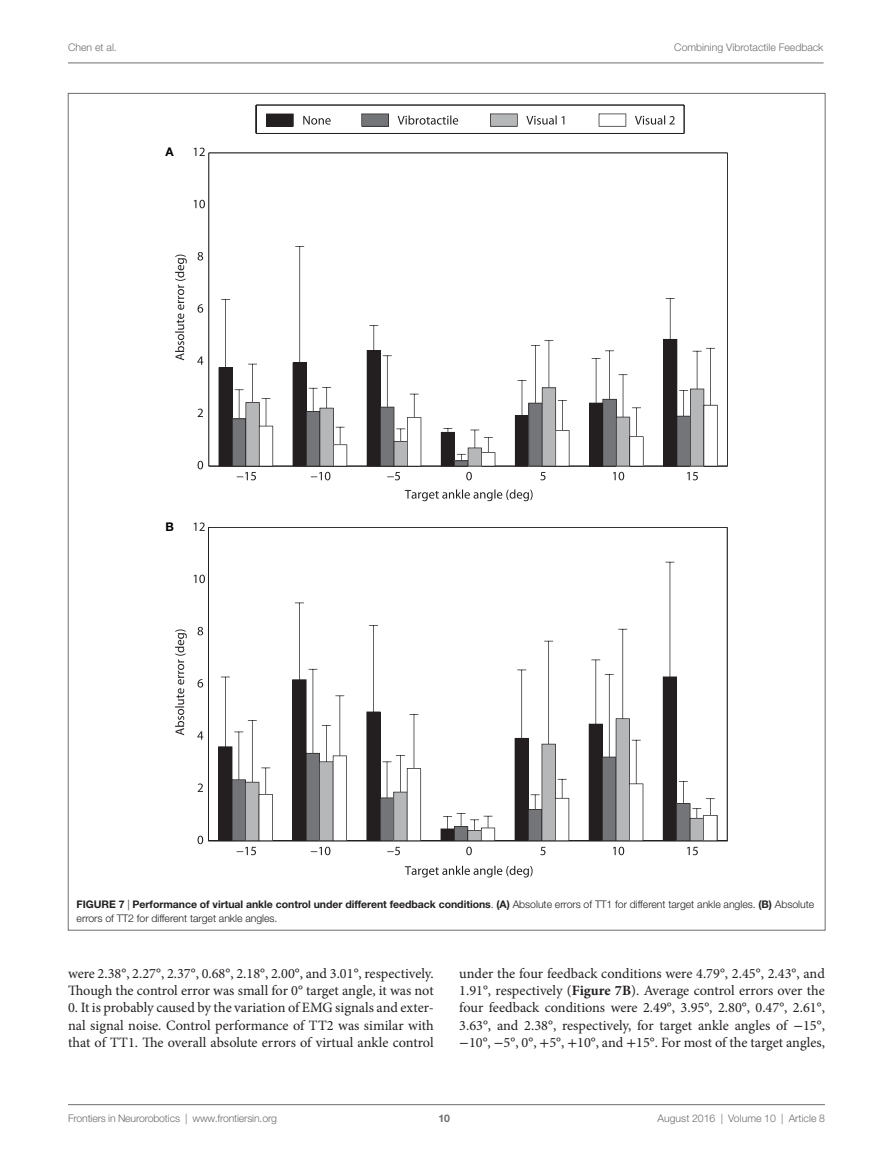
<style>
.page{position:relative;width:893px;height:1170px;background:#fff}
.page>*{position:absolute;margin:0;border:0;box-sizing:border-box;transform-origin:0 0}
.t1{font:14.25px/17.2px "Minion Pro";color:#231f20;text-align:justify}
.t2{font:700 12px "Helvetica Neue LT Std";color:#000}
.t3{font:300 10.5px/14.2px "Helvetica Neue LT Std";letter-spacing:-.005em;color:#231f20}
.t4{font:300 10.5px "Helvetica Neue LT Std";color:#6c6d70}
.t5{font:700 10.5px "Helvetica Neue LT Std";color:#6c6d70}
.s1{font-weight:700}
.s2{font-family:"STIX General"}
</style>
<div class="page">
<svg style="left:208px;top:152px;width:520px;height:187px"></svg>
<svg style="left:237px;top:472px;width:19px;height:8px"></svg>
<svg style="left:311px;top:472px;width:19px;height:8px"></svg>
<svg style="left:387px;top:472px;width:13px;height:8px"></svg>
<svg style="left:466px;top:472px;width:6px;height:8px"></svg>
<svg style="left:540px;top:472px;width:5px;height:8px"></svg>
<svg style="left:613px;top:472px;width:11px;height:8px"></svg>
<svg style="left:687px;top:472px;width:11px;height:8px"></svg>
<svg style="left:198px;top:461px;width:5px;height:8px"></svg>
<svg style="left:198px;top:408px;width:5px;height:9px"></svg>
<svg style="left:197px;top:356px;width:6px;height:9px"></svg>
<svg style="left:198px;top:304px;width:5px;height:9px"></svg>
<svg style="left:198px;top:252px;width:5px;height:8px"></svg>
<svg style="left:194px;top:200px;width:11px;height:8px"></svg>
<svg style="left:194px;top:148px;width:11px;height:8px"></svg>
<hr style="left:208px;top:153px;width:1px;height:313px;background:#231f20">
<hr style="left:727px;top:153px;width:1px;height:313px;background:#231f20">
<hr style="left:209px;top:152px;width:518px;height:1px;background:#231f20">
<svg style="left:209px;top:339px;width:518px;height:127px"></svg>
<svg style="left:219px;top:367px;width:54px;height:99px"></svg>
<svg style="left:293px;top:362px;width:54px;height:104px"></svg>
<svg style="left:367px;top:350px;width:54px;height:116px"></svg>
<svg style="left:441px;top:432px;width:54px;height:34px"></svg>
<svg style="left:515px;top:387px;width:54px;height:79px"></svg>
<svg style="left:589px;top:399px;width:55px;height:67px"></svg>
<svg style="left:677px;top:388px;width:41px;height:78px"></svg>
<svg style="left:405px;top:489px;width:128px;height:12px"></svg>
<svg style="left:175px;top:254px;width:12px;height:106px"></svg>
<svg style="left:256px;top:106px;width:1px;height:27px"></svg>
<svg style="left:684px;top:105px;width:1px;height:28px"></svg>
<hr style="left:256px;top:133px;width:428px;height:1px;background:#231f20">
<hr style="left:256px;top:105px;width:428px;height:1px;background:#231f20">
<svg style="left:303px;top:116px;width:28px;height:9px"></svg>
<svg style="left:266px;top:113px;width:28px;height:14px"></svg>
<svg style="left:398px;top:115px;width:60px;height:10px"></svg>
<svg style="left:361px;top:113px;width:28px;height:14px"></svg>
<svg style="left:526px;top:115px;width:38px;height:10px"></svg>
<svg style="left:490px;top:113px;width:28px;height:14px"></svg>
<svg style="left:635px;top:115px;width:40px;height:10px"></svg>
<svg style="left:599px;top:113px;width:27px;height:14px"></svg>
<svg style="left:198px;top:835px;width:5px;height:9px"></svg>
<svg style="left:198px;top:783px;width:5px;height:8px"></svg>
<svg style="left:197px;top:731px;width:6px;height:8px"></svg>
<svg style="left:198px;top:679px;width:5px;height:8px"></svg>
<svg style="left:198px;top:626px;width:5px;height:9px"></svg>
<svg style="left:194px;top:574px;width:11px;height:9px"></svg>
<svg style="left:194px;top:522px;width:11px;height:9px"></svg>
<svg style="left:405px;top:865px;width:128px;height:12px"></svg>
<svg style="left:175px;top:629px;width:12px;height:106px"></svg>
<svg style="left:208px;top:528px;width:519px;height:313px"></svg>
<hr style="left:208px;top:527px;width:1px;height:313px;background:#231f20">
<hr style="left:727px;top:527px;width:1px;height:313px;background:#231f20">
<hr style="left:209px;top:527px;width:518px;height:1px;background:#231f20">
<svg style="left:209px;top:676px;width:518px;height:165px"></svg>
<svg style="left:218px;top:746px;width:55px;height:109px"></svg>
<svg style="left:292px;top:679px;width:55px;height:176px"></svg>
<svg style="left:366px;top:711px;width:55px;height:144px"></svg>
<svg style="left:441px;top:826px;width:54px;height:29px"></svg>
<svg style="left:515px;top:737px;width:54px;height:118px"></svg>
<svg style="left:589px;top:718px;width:54px;height:137px"></svg>
<svg style="left:676px;top:803px;width:41px;height:52px"></svg>
<hr style="left:68px;top:63px;width:756px;height:1px;background:#6c6d70">
<hr style="left:68px;top:1104px;width:757px;height:1px;background:#6c6d70">
<p class="t4" style="left:68px;top:41px;width:50px">Chen et al.</p>
<p class="t4" style="left:674px;top:41px;width:151px">Combining Vibrotactile Feedback</p>
<p class="t2" style="left:166px;top:144px;width:10px">A</p>
<p class="t2" style="left:166px;top:519px;width:10px">B</p>
<p class="t3" style="left:77px;top:896px;width:739px"><span class="s1">FIG URE 7</span> | <span class="s1">Performance of virtual ankle control under different feedback conditions</span>. <span class="s1">(A)</span> Absolute errors of TT1 for different target ankle angles. <span class="s1">(B)</span> Absolute errors of TT2 for different target ankle angles.</p>
<p class="t1" style="left:68px;top:964px;width:367px">were 2.38°, 2.27°, 2.37°, 0.68°, 2.18°, 2.00°, and 3.01°, respectively.<br>Though the control error was small for 0° target angle, it was not</p>
<p class="t1" style="left:68px;top:999px;width:367px">0. It is probably caused by the variation of EMG signals and exter&shy;nal signal noise. Control performance of TT2 was similar with that of TT1. The overall absolute errors of virtual ankle control</p>
<p class="t1" style="left:459px;top:964px;width:367px">under the four feedback conditions were 4.79°, 2.45°, 2.43°, and 1.91°, respectively (<span class="s1">Figure 7B</span>). Average control errors over the four feedback conditions were 2.49°, 3.95°, 2.80°, 0.47°, 2.61°, 3.63°, and 2.38°, respectively, for target ankle angles of <span class="s2">−</span>15°, <span class="s2">−</span>10°, <span class="s2">−</span>5°, 0°, <span class="s2">+</span>5°, <span class="s2">+</span>10°, and <span class="s2">+</span>15°. For most of the target angles,</p>
<p class="t4" style="left:68px;top:1111px;width:211px">Frontiers in Neurorobotics | www.frontiersin.org</p>
<p class="t4" style="left:658px;top:1111px;width:169px">August 2016 | Volume 10 | Article 8</p>
<p class="t5" style="left:439px;top:1111px;width:13px">10</p>
</div>
